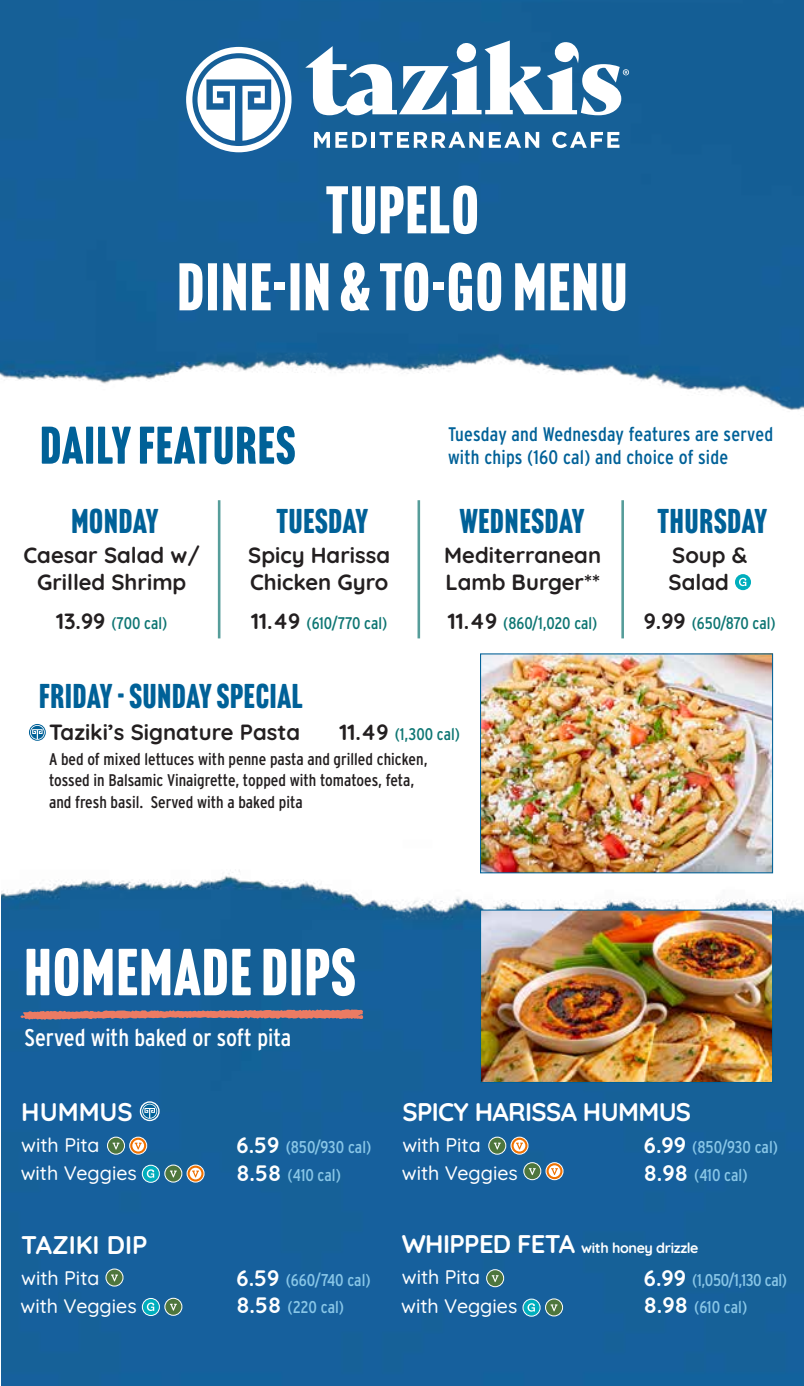
<style>
.page{position:relative;width:804px;height:1386px;background:#fff}
.page>*{position:absolute;margin:0;border:0;box-sizing:border-box;transform-origin:0 0}
.t1{font:65.8px/77px "Headline Gothic ATF";letter-spacing:.025em;color:#fff;text-align:center}
.t2{font:65.1px "Headline Gothic ATF Round";letter-spacing:.025em;color:#fff}
.t3{font:51.8px "Headline Gothic ATF Round";letter-spacing:.025em;color:#006198}
.t4{font:33.77px "Headline Gothic ATF Round";letter-spacing:.025em;color:#006198}
.t5{font:700 25.55px "Quicksand";letter-spacing:-.025em;color:#fff}
.t6{font:700 25.55px "Quicksand";color:#fff}
.t7{font:24.15px "Interstate Condensed";color:#fff}
.t8{font:700 22.05px/27.1px "Quicksand";color:#231f20}
.t9{font:500 19.6px "Quicksand";color:#fff}
.t10{font:19.6px/22.6px "Interstate Condensed";letter-spacing:.01em;color:#006198}
.t11{font:16.97px/27.5px "Interstate Condensed";letter-spacing:-.005em;color:#88c6e7}
.t12{font:16.8px/24.7px "Interstate Condensed";color:#231f20}
.t13{font:16.8px "Interstate Condensed";letter-spacing:-.005em;color:#0e7673}
.t14{font:700 14.35px "Quicksand";letter-spacing:-.025em;color:#fff}
.s1{font-family:"Quicksand";font-weight:700;font-size:22.05px;color:#231f20}
.s2{font-family:"Quicksand";font-weight:700;font-size:22.05px}
.s3{color:#0e7673}
.s4{font-family:"Quicksand";font-weight:700;font-size:22.22px;color:#fff}
.s5{font-size:25.55px}
</style>
<div class="page">
<img style="left:1px;top:708px;width:803px;height:678px">
<img style="left:0;top:0;width:804px;height:410px">
<img style="left:482px;top:655px;width:289px;height:216px">
<div style="left:480px;top:653px;width:293px;height:220px;border:1px solid #006198"></div>
<svg style="left:186px;top:47px;width:106px;height:105px"></svg>
<svg style="left:314px;top:132px;width:53px;height:16px"></svg>
<hr style="left:372px;top:132px;width:3px;height:16px;background:#fff">
<svg style="left:380px;top:132px;width:103px;height:16px"></svg>
<svg style="left:489px;top:132px;width:50px;height:16px"></svg>
<svg style="left:552px;top:132px;width:67px;height:16px"></svg>
<svg style="left:305px;top:40px;width:324px;height:75px"></svg>
<svg style="left:735px;top:574px;width:16px;height:16px"></svg>
<div style="left:28px;top:723px;width:19px;height:19px;background:#fff;border:1px solid #fff;border-radius:50%"></div>
<svg style="left:29px;top:724px;width:17px;height:17px"></svg>
<hr style="left:218px;top:500px;width:2px;height:138px;background:#569d9a">
<hr style="left:417px;top:500px;width:3px;height:138px;background:#569d9a">
<hr style="left:621px;top:500px;width:3px;height:138px;background:#569d9a">
<svg style="left:21px;top:1009px;width:342px;height:11px;background:#a57275"></svg>
<svg style="left:523px;top:1162px;width:18px;height:18px"></svg>
<svg style="left:524px;top:1163px;width:16px;height:16px"></svg>
<svg style="left:545px;top:1162px;width:18px;height:18px"></svg>
<svg style="left:546px;top:1163px;width:16px;height:16px"></svg>
<svg style="left:488px;top:1137px;width:18px;height:18px"></svg>
<svg style="left:489px;top:1138px;width:16px;height:16px"></svg>
<svg style="left:510px;top:1137px;width:18px;height:18px"></svg>
<svg style="left:511px;top:1138px;width:16px;height:16px"></svg>
<svg style="left:105px;top:1269px;width:19px;height:18px"></svg>
<svg style="left:106px;top:1270px;width:16px;height:16px"></svg>
<svg style="left:164px;top:1298px;width:18px;height:18px"></svg>
<svg style="left:165px;top:1299px;width:16px;height:16px"></svg>
<svg style="left:142px;top:1298px;width:18px;height:18px"></svg>
<svg style="left:143px;top:1299px;width:16px;height:16px"></svg>
<svg style="left:486px;top:1269px;width:18px;height:18px"></svg>
<svg style="left:487px;top:1270px;width:16px;height:16px"></svg>
<svg style="left:545px;top:1298px;width:18px;height:18px"></svg>
<svg style="left:546px;top:1299px;width:16px;height:16px"></svg>
<svg style="left:522px;top:1299px;width:19px;height:18px"></svg>
<svg style="left:523px;top:1300px;width:17px;height:16px"></svg>
<svg style="left:140px;top:1101px;width:20px;height:20px"></svg>
<svg style="left:141px;top:1103px;width:17px;height:17px"></svg>
<svg style="left:164px;top:1165px;width:18px;height:18px"></svg>
<svg style="left:165px;top:1166px;width:16px;height:16px"></svg>
<svg style="left:187px;top:1165px;width:18px;height:18px"></svg>
<svg style="left:188px;top:1166px;width:16px;height:16px"></svg>
<svg style="left:142px;top:1165px;width:18px;height:18px"></svg>
<svg style="left:143px;top:1166px;width:16px;height:16px"></svg>
<svg style="left:107px;top:1137px;width:18px;height:18px"></svg>
<svg style="left:108px;top:1138px;width:16px;height:16px"></svg>
<svg style="left:129px;top:1137px;width:18px;height:18px"></svg>
<svg style="left:130px;top:1138px;width:16px;height:16px"></svg>
<img style="left:482px;top:912px;width:289px;height:169px">
<div style="left:480px;top:910px;width:293px;height:173px;border:1px solid #006198"></div>
<h1 class="t1" style="left:177px;top:172px;width:451px">TUPELO<br>DINE-IN &amp; TO-GO MENU</h1>
<h3 class="t3" style="left:40px;top:415px;width:257px">DAILY FEATURES</h3>
<h3 class="t4" style="left:71px;top:501px;width:89px">MONDAY</h3>
<h3 class="t8" style="left:23px;top:539px;width:178px;text-align:center">Caesar Salad w/<br>Grilled Shrimp</h3>
<p class="t13" style="left:56px;top:614px;width:113px"><span class="s1">13.99</span> (700 cal)</p>
<h3 class="t4" style="left:276px;top:501px;width:94px">TUESDAY</h3>
<h3 class="t8" style="left:248px;top:539px;width:143px">Spicy Harissa<br>Chicken Gyro</h3>
<p class="t13" style="left:251px;top:614px;width:138px"><span class="s1">11.49</span> (610/770 cal)</p>
<p class="t10" style="left:448px;top:423px;width:327px">Tuesday and Wednesday features are served with chips (160 cal) and choice of side</p>
<h3 class="t4" style="left:460px;top:501px;width:126px">WEDNESDAY</h3>
<h3 class="t8" style="left:444px;top:539px;width:158px">Mediterranean<br>Lamb Burger**</h3>
<p class="t13" style="left:448px;top:614px;width:151px"><span class="s1">11.49</span> (860/1,020 cal)</p>
<h3 class="t4" style="left:657px;top:501px;width:111px">THURSDAY</h3>
<h3 class="t8" style="left:668px;top:539px;width:80px">Soup &amp;<br>Salad</h3>
<p class="t13" style="left:644px;top:614px;width:133px"><span class="s1">9.99</span> (650/870 cal)</p>
<h3 class="t4" style="left:39px;top:676px;width:265px">FRIDAY - SUNDAY SPECIAL</h3>
<h3 class="t8" style="left:49px;top:716px;width:253px">Taziki’s Signature Pasta</h3>
<p class="t12" style="left:49px;top:722px;width:412px;text-indent:290px"><span class="s2">11.49</span> <span class="s3">(1,300 cal)<br></span>A bed of mixed lettuces with penne pasta and grilled chicken,</p>
<p class="t12" style="left:49px;top:769px;width:367px;line-height:21.9px">tossed in Balsamic Vinaigrette, topped with tomatoes, feta, and fresh basil. Served with a baked pita</p>
<h2 class="t2" style="left:25px;top:934px;width:332px">HOMEMADE DIPS</h2>
<h3 class="t7" style="left:25px;top:1024px;width:268px">Served with baked or soft pita</h3>
<h3 class="t5" style="left:21px;top:1092px;width:113px">HUMMUS</h3>
<h3 class="t5" style="left:402px;top:1092px;width:290px">SPICY HARISSA HUMMUS</h3>
<p class="t9" style="left:21px;top:1130px;width:80px">with Pita</p>
<p class="t11" style="left:237px;top:1134px;width:136px"><span class="s4">6.59</span> (850/930 cal)<br><span class="s4">8.58</span> (410 cal)</p>
<p class="t9" style="left:21px;top:1158px;width:118px">with Veggies</p>
<p class="t9" style="left:402px;top:1130px;width:80px">with Pita</p>
<p class="t11" style="left:644px;top:1134px;width:136px"><span class="s4">6.99</span> (850/930 cal)<br><span class="s4">8.98</span> (410 cal)</p>
<p class="t9" style="left:402px;top:1158px;width:118px">with Veggies</p>
<h3 class="t6" style="left:21px;top:1225px;width:128px">TAZIKI DIP</h3>
<p class="t14" style="left:402px;top:1237px;width:298px"><span class="s5">WHIPPED FETA</span> with honey drizzle</p>
<p class="t9" style="left:21px;top:1263px;width:80px">with Pita</p>
<p class="t11" style="left:237px;top:1266px;width:136px"><span class="s4">6.59</span> (660/740 cal)<br><span class="s4">8.58</span> (220 cal)</p>
<p class="t9" style="left:21px;top:1291px;width:118px">with Veggies</p>
<p class="t9" style="left:402px;top:1262px;width:80px">with Pita</p>
<p class="t11" style="left:644px;top:1266px;width:145px"><span class="s4">6.99</span> (1,050/1,130 cal)<br><span class="s4">8.98</span> (610 cal)</p>
<p class="t9" style="left:401px;top:1290px;width:118px">with Veggies</p>
</div>
